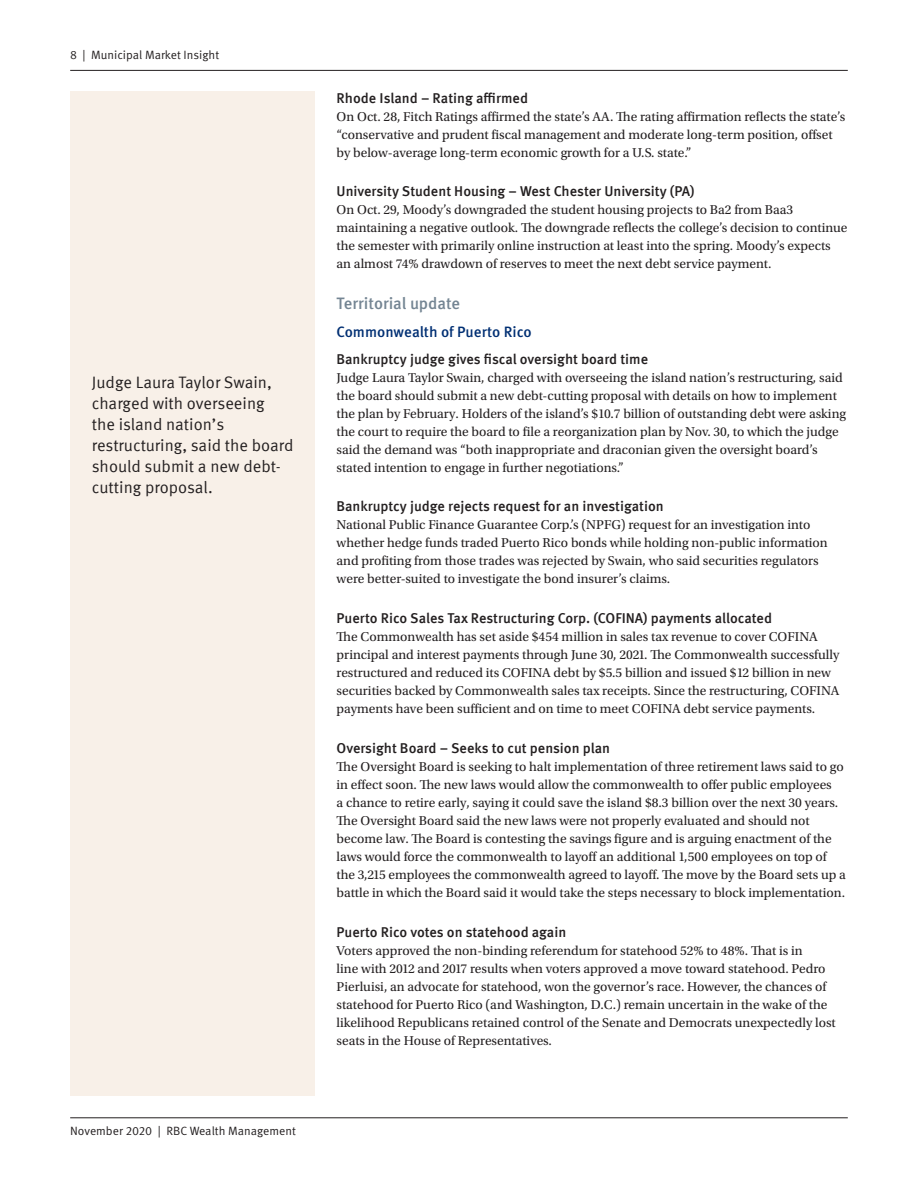
<style>
.page{position:relative;width:918px;height:1188px;background:#fff}
.page>*{position:absolute;margin:0;border:0;box-sizing:border-box;transform-origin:0 0}
.Callout_Text{font:16.5px/21px "Meta Offc Norm";color:#231f20}
.Text_Headline{font:500 16.5px "Meta OT";letter-spacing:-.005em;color:#748593}
.Text_Subhead_-_level{font:500 15px "Meta OT";color:#002f73}
.Text_Subhead_-_level-2{font:500 14.25px "Meta Offc";color:#231f20}
.Body_copy{font:13.5px/18px "Utopia Std";color:#231f20}
.t1{font:12px "Meta OT Norm";color:#231f20}
</style>
<div class="page">
<hr style="left:70px;top:1118px;width:778px;height:1px;background:#231f20">
<hr style="left:70px;top:70px;width:778px;height:1px;background:#231f20">
<div style="left:70px;top:92px;width:245px;height:1004px;background:#f8f0e8"></div>
<p class="t1" style="left:70px;top:48px;width:151px">8 | Municipal Market Insight</p>
<p class="Callout_Text" style="left:92px;top:373px;width:203px">Judge Laura Taylor Swain, charged with overseeing<br>the island nation’s restructuring, said the board should submit a new debt&shy;cutting proposal.</p>
<p class="t1" style="left:70px;top:1123px;width:227px">November 2020 | RBC Wealth Management</p>
<p class="Text_Subhead_-_level-2" style="left:337px;top:89px;width:193px">Rhode Island – Rating affirmed</p>
<p class="Body_copy" style="left:337px;top:108px;width:510px">On Oct. 28, Fitch Ratings affirmed the state’s AA. The rating affirmation reflects the state’s “conservative and prudent fiscal management and moderate long-term position, offset by below-average long-term economic growth for a U.S. state.”</p>
<p class="Text_Subhead_-_level-2" style="left:337px;top:183px;width:360px">University Student Housing – West Chester University (PA)</p>
<p class="Body_copy" style="left:337px;top:201px;width:512px">On Oct. 29, Moody’s downgraded the student housing projects to Ba2 from Baa3 maintaining a negative outlook. The downgrade reflects the college’s decision to continue the semester with primarily online instruction at least into the spring. Moody’s expects an almost 74% drawdown of reserves to meet the next debt service payment.</p>
<p class="Text_Headline" style="left:337px;top:293px;width:125px">Territorial update</p>
<p class="Text_Subhead_-_level" style="left:337px;top:323px;width:197px">Commonwealth of Puerto Rico</p>
<p class="Text_Subhead_-_level-2" style="left:337px;top:351px;width:313px">Bankruptcy judge gives fiscal oversight board time</p>
<p class="Body_copy" style="left:337px;top:369px;width:511px">Judge Laura Taylor Swain, charged with overseeing the island nation’s restructuring, said the board should submit a new debt-cutting proposal with details on how to implement the plan by February. Holders of the island’s $10.7 billion of outstanding debt were asking the court to require the board to file a reorganization plan by Nov. 30, to which the judge said the demand was “both inappropriate and draconian given the oversight board’s stated intention to engage in further negotiations.”</p>
<p class="Text_Subhead_-_level-2" style="left:337px;top:498px;width:329px">Bankruptcy judge rejects request for an investigation</p>
<p class="Body_copy" style="left:337px;top:516px;width:493px">National Public Finance Guarantee Corp.’s (NPFG) request for an investigation into whether hedge funds traded Puerto Rico bonds while holding non-public information and profiting from those trades was rejected by Swain, who said securities regulators were better-suited to investigate the bond insurer’s claims.</p>
<p class="Text_Subhead_-_level-2" style="left:337px;top:610px;width:437px">Puerto Rico Sales Tax Restructuring Corp. (COFINA) payments allocated</p>
<p class="Body_copy" style="left:337px;top:628px;width:504px">The Commonwealth has set aside $454 million in sales tax revenue to cover COFINA principal and interest payments through June 30, 2021. The Commonwealth successfully restructured and reduced its COFINA debt by $5.5 billion and issued $12 billion in new securities backed by Commonwealth sales tax receipts. Since the restructuring, COFINA payments have been sufficient and on time to meet COFINA debt service payments.</p>
<p class="Text_Subhead_-_level-2" style="left:337px;top:740px;width:275px">Oversight Board – Seeks to cut pension plan</p>
<p class="Body_copy" style="left:337px;top:758px;width:511px">The Oversight Board is seeking to halt implementation of three retirement laws said to go in effect soon. The new laws would allow the commonwealth to offer public employees<br>a chance to retire early, saying it could save the island $8.3 billion over the next 30 years.<br>The Oversight Board said the new laws were not properly evaluated and should not become law. The Board is contesting the savings figure and is arguing enactment of the laws would force the commonwealth to layoff an additional 1,500 employees on top of the 3,215 employees the commonwealth agreed to layoff. The move by the Board sets up a battle in which the Board said it would take the steps necessary to block implementation.</p>
<p class="Text_Subhead_-_level-2" style="left:337px;top:924px;width:231px">Puerto Rico votes on statehood again</p>
<p class="Body_copy" style="left:337px;top:942px;width:501px">Voters approved the non-binding referendum for statehood 52% to 48%. That is in<br>line with 2012 and 2017 results when voters approved a move toward statehood. Pedro Pierluisi, an advocate for statehood, won the governor’s race. However, the chances of statehood for Puerto Rico (and Washington, D.C.) remain uncertain in the wake of the likelihood Republicans retained control of the Senate and Democrats unexpectedly lost seats in the House of Representatives.</p>
</div>
